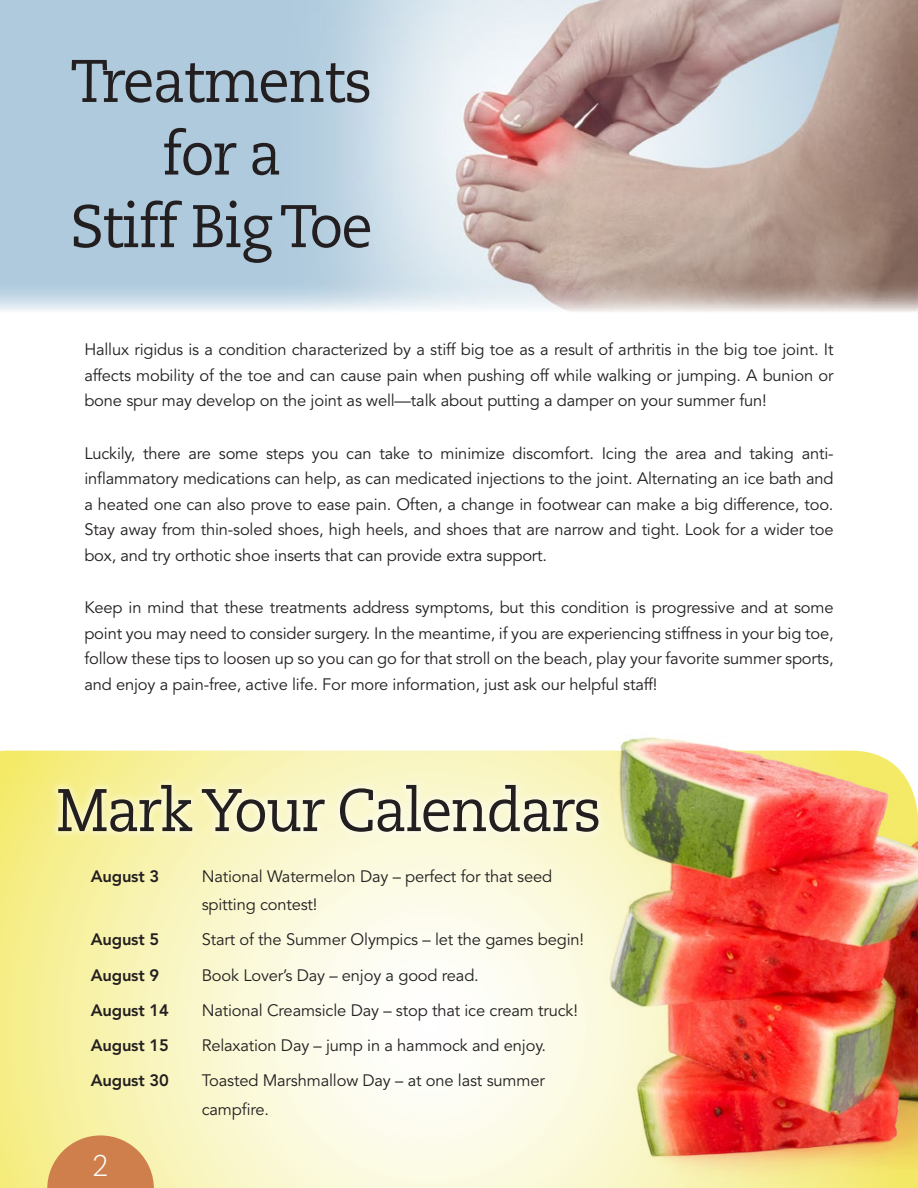
<style>
.page{position:relative;width:918px;height:1188px;background:#fff}
.page>*{position:absolute;margin:0;border:0;box-sizing:border-box;transform-origin:0 0}
.t1{font:60px/72.6px "Caecilia LT Std";letter-spacing:-.03em;color:#231f20;text-align:center;scale:.94 1}
.t2{font:300 30px "Caecilia LT Std";color:#fff}
.t3{font:16.5px/25.5px "Avenir LT Std";letter-spacing:-.01em;color:#231f20;text-align:justify}
.t4{font:800 16.5px "Avenir LT Std";letter-spacing:-.01em;color:#231f20}
</style>
<div class="page">
<img style="left:0;top:0;width:918px;height:279px">
<svg style="left:0;top:751px;width:597px;height:437px"></svg>
<svg style="left:47px;top:1135px;width:107px;height:53px"></svg>
<div style="left:48px;top:776px;width:560px;height:65px;background:#fff;opacity:.55"></div>
<svg style="left:0;top:279px;width:918px;height:33px"></svg>
<img style="left:600px;top:737px;width:318px;height:451px">
<h1 class="t1" style="left:70px;top:46px;width:323px">Treatments for a<br>Stiff Big Toe</h1>
<p class="t3" style="left:84px;top:337px;width:751px">Hallux rigidus is a condition characterized by a stiff big toe as a result of arthritis in the big toe joint. It affects mobility of the toe and can cause pain when pushing off while walking or jumping. A bunion or bone spur may develop on the joint as well—talk about putting a damper on your summer fun!</p>
<p class="t3" style="left:84px;top:441px;width:751px">Luckily, there are some steps you can take to minimize discomfort. Icing the area and taking anti&shy;inflammatory medications can help, as can medicated injections to the joint. Alternating an ice bath and a heated one can also prove to ease pain. Often, a change in footwear can make a big difference, too.<br>Stay away from thin-soled shoes, high heels, and shoes that are narrow and tight. Look for a wider toe box, and try orthotic shoe inserts that can provide extra support.</p>
<p class="t3" style="left:84px;top:595px;width:751px">Keep in mind that these treatments address symptoms, but this condition is progressive and at some point you may need to consider surgery. In the meantime, if you are experiencing stiffness in your big toe, follow these tips to loosen up so you can go for that stroll on the beach, play your favorite summer sports, and enjoy a pain-free, active life. For more information, just ask our helpful staff!</p>
<h1 class="t1" style="left:56px;top:775px;width:581px">Mark Your Calendars</h1>
<p class="t4" style="left:91px;top:866px;width:70px">August 3</p>
<p class="t3" style="left:202px;top:862px;width:352px;line-height:28.5px">National Watermelon Day – perfect for that seed spitting contest!</p>
<p class="t4" style="left:91px;top:930px;width:70px">August 5</p>
<p class="t3" style="left:202px;top:927px;width:384px">Start of the Summer Olympics – let the games begin!</p>
<p class="t4" style="left:91px;top:965px;width:70px">August 9</p>
<p class="t3" style="left:202px;top:963px;width:279px">Book Lover’s Day – enjoy a good read.</p>
<p class="t4" style="left:91px;top:1000px;width:80px">August 14</p>
<p class="t3" style="left:202px;top:998px;width:378px">National Creamsicle Day – stop that ice cream truck!</p>
<p class="t4" style="left:91px;top:1036px;width:80px">August 15</p>
<p class="t3" style="left:202px;top:1033px;width:346px">Relaxation Day – jump in a hammock and enjoy.</p>
<p class="t4" style="left:91px;top:1071px;width:80px">August 30</p>
<p class="t3" style="left:202px;top:1067px;width:345px;line-height:28.5px">Toasted Marshmallow Day – at one last summer campfire.</p>
<h2 class="t2" style="left:92px;top:1149px;width:18px">2</h2>
</div>
